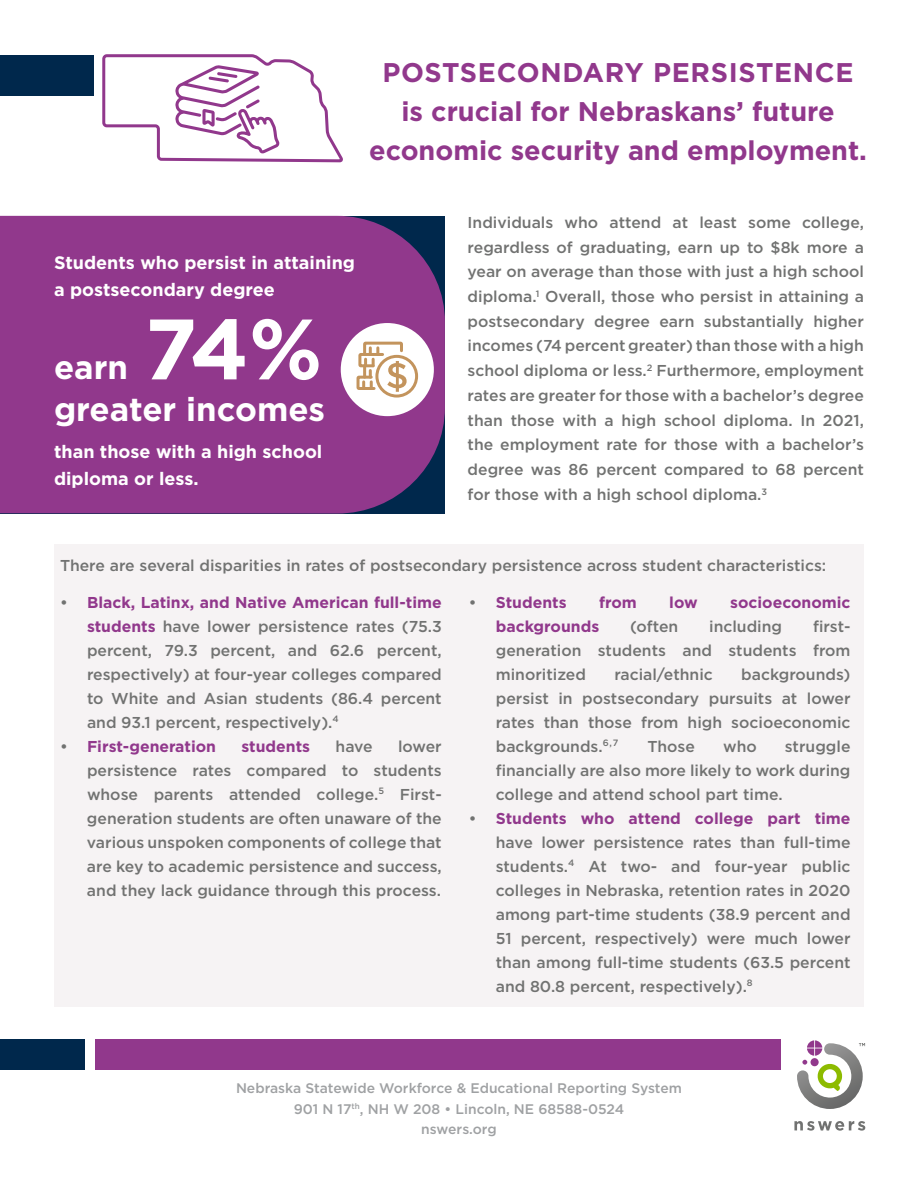
<style>
.page{position:relative;width:918px;height:1188px;background:#fff}
.page>*{position:absolute;margin:0;border:0;box-sizing:border-box;transform-origin:0 0}
.Body_Paragraph{font:700 85.5px "Gotham";color:#fff}
.Body_Paragraph-2{font:700 33px "Gotham";color:#fff}
.t1{font:700 27px/39px "Gotham";color:#91388c;text-align:center}
.Body_Paragraph-3{font:700 18px "Gotham";color:#fff}
.Body_Paragraph-4{font:500 15.75px/24px "Gotham";color:#717271;text-align:justify}
.t2{font:700 15.75px "Gotham";color:#91388c}
.Body_Text_Gray{font:500 13.8px "Gotham";color:#9fa1a3}
.s1{font-weight:700;color:#91388c}
.s2{font-weight:500;color:#717271}
</style>
<div class="page">
<div style="left:0;top:216px;width:445px;height:298px;background:#91388c"></div>
<div style="left:0;top:55px;width:94px;height:41px;background:#00284c"></div>
<svg style="left:102px;top:54px;width:241px;height:109px"></svg>
<div style="left:341px;top:323px;width:93px;height:93px;background:#fff;border-radius:50%"></div>
<div style="left:375px;top:355px;width:43px;height:43px;border:3px solid #c3945d;border-radius:50%"></div>
<svg style="left:356px;top:341px;width:51px;height:51px"></svg>
<div style="left:54px;top:544px;width:810px;height:463px;background:#f6f3f4"></div>
<svg style="left:794px;top:1121px;width:71px;height:10px"></svg>
<svg style="left:797px;top:1040px;width:68px;height:69px"></svg>
<div style="left:0;top:1040px;width:85px;height:30px;background:#00284c"></div>
<div style="left:95px;top:1040px;width:686px;height:30px;background:#91388c"></div>
<p class="t1" style="left:382px;top:52px;width:473px">POSTSECONDARY PERSISTENCE is crucial for Nebraskans’ future</p>
<p class="t1" style="left:369px;top:130px;width:499px">economic security and employment.</p>
<p class="Body_Paragraph-3" style="left:54px;top:251px;width:303px">Students who persist in attaining</p>
<p class="Body_Paragraph-3" style="left:54px;top:278px;width:222px">a postsecondary degree</p>
<p class="Body_Paragraph" style="left:144px;top:292px;width:180px">74%</p>
<p class="Body_Paragraph-2" style="left:54px;top:388px;width:273px">greater incomes</p>
<p class="Body_Paragraph-2" style="left:54px;top:346px;width:76px">earn</p>
<p class="Body_Paragraph-3" style="left:54px;top:440px;width:270px">than those with a high school</p>
<p class="Body_Paragraph-3" style="left:54px;top:467px;width:146px">diploma or less.</p>
<p class="Body_Paragraph-4" style="left:468px;top:210px;width:398px;line-height:24.8px">Individuals who attend at least some college, regardless of graduating, earn up to $8k more a year on average than those with just a high school diploma.<sup>1</sup> Overall, those who persist in attaining a postsecondary degree earn substantially higher incomes (74 percent greater) than those with a high school diploma or less.<sup>2</sup> Furthermore, employment rates are greater for those with a bachelor’s degree than those with a high school diploma. In 2021, the employment rate for those with a bachelor’s degree was 86 percent compared to 68 percent for those with a high school diploma.<sup>3</sup></p>
<p class="Body_Paragraph-4" style="left:60px;top:553px;width:768px">There are several disparities in rates of postsecondary persistence across student characteristics:</p>
<p class="Body_Paragraph-4" style="left:87px;top:590px;width:356px;text-indent:-27px">• <span class="s1">Black, Latinx, and Native American full-time students</span> have lower persistence rates (75.3 percent, 79.3 percent, and 62.6 percent, respectively) at four-year colleges compared to White and Asian students (86.4 percent and 93.1 percent, respectively).<sup>4</sup></p>
<p class="t2" style="left:60px;top:736px;width:158px"><span class="s2">•</span> First-generation</p>
<p class="t2" style="left:242px;top:736px;width:70px">students</p>
<p class="Body_Paragraph-4" style="left:336px;top:734px;width:39px">have</p>
<p class="Body_Paragraph-4" style="left:87px;top:734px;width:356px;text-indent:311px">lower persistence rates compared to students whose parents attended college.<sup>5</sup> First&shy;generation students are often unaware of the various unspoken components of college that are key to academic persistence and success, and they lack guidance through this process.</p>
<p class="t2" style="left:469px;top:592px;width:99px"><span class="s2">•</span> Students</p>
<p class="t2" style="left:599px;top:592px;width:39px">from</p>
<p class="t2" style="left:669px;top:592px;width:30px">low</p>
<p class="t2" style="left:730px;top:592px;width:122px">socioeconomic</p>
<p class="t2" style="left:496px;top:616px;width:105px">backgrounds</p>
<p class="Body_Paragraph-4" style="left:630px;top:614px;width:50px">(often</p>
<p class="Body_Paragraph-4" style="left:709px;top:614px;width:74px">including</p>
<p class="Body_Paragraph-4" style="left:496px;top:614px;width:356px;text-indent:317px">first&shy;generation students and students from minoritized</p>
<p class="Body_Paragraph-4" style="left:614px;top:662px;width:100px">racial/ethnic</p>
<p class="Body_Paragraph-4" style="left:496px;top:662px;width:356px;text-indent:245px">backgrounds) persist in postsecondary pursuits at lower rates than those from high socioeconomic backgrounds.<sup>6,7</sup></p>
<p class="Body_Paragraph-4" style="left:496px;top:734px;width:356px;text-indent:289px">struggle financially are also more likely to work during college and attend school part time.</p>
<p class="Body_Paragraph-4" style="left:496px;top:806px;width:356px;text-indent:-27px">• <span class="s1">Students who attend college part time </span>have lower persistence rates than full-time students.<sup>4</sup> At two- and four-year public colleges in Nebraska, retention rates in 2020 among part-time students (38.9 percent and 51 percent, respectively) were much lower than among full-time students (63.5 percent and 80.8 percent, respectively).<sup>8</sup></p>
<p class="Body_Paragraph-4" style="left:647px;top:734px;width:49px">Those</p>
<p class="Body_Paragraph-4" style="left:723px;top:734px;width:35px">who</p>
<p class="Body_Text_Gray" style="left:236px;top:1080px;width:447px">Nebraska Statewide Workforce &amp; Educational Reporting System</p>
<p class="Body_Text_Gray" style="left:294px;top:1100px;width:332px">901 N 17<sup>th</sup>, NH W 208 • Lincoln, NE 68588-0524</p>
<p class="Body_Text_Gray" style="left:421px;top:1120px;width:77px">nswers.org</p>
</div>
